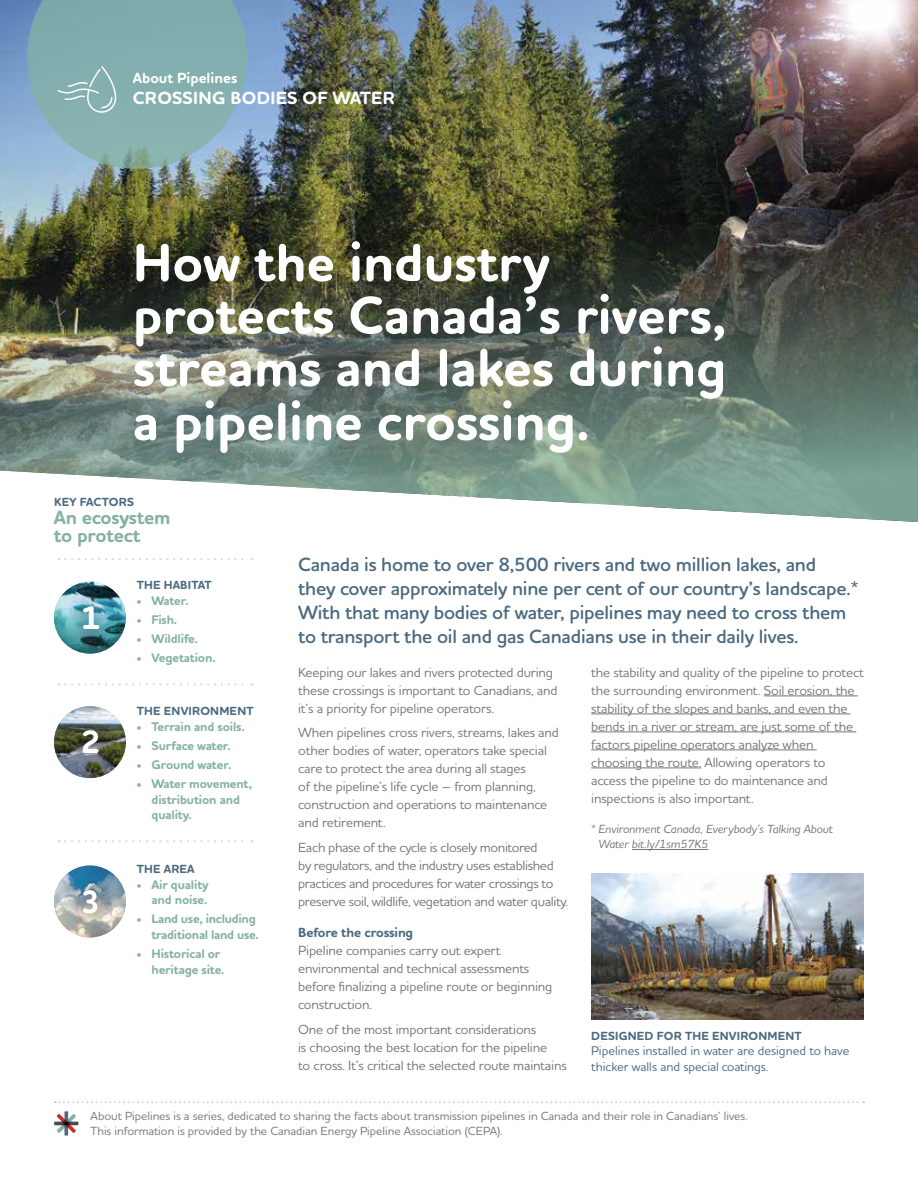
<style>
.page{position:relative;width:918px;height:1188px;background:#fff}
.page>*{position:absolute;margin:0;border:0;box-sizing:border-box;transform-origin:0 0}
.t1{font:700 54px/52.9px "Houschka Rounded";color:#fff}
.t2{font:700 33px "Houschka Rounded";color:#fff}
.t3{font:600 19.5px/24px "Houschka Rounded";letter-spacing:-.01em;color:#4b6a80}
.t4{font:700 19.5px/18px "Houschka Rounded";letter-spacing:-.01em;color:#85b2a3}
.t5{font:700 18px "Houschka Rounded";letter-spacing:.015em;color:#fff}
.t6{font:700 15px "Houschka Rounded";color:#fff}
.t7{font:500 13.5px/18px "Houschka Rounded";letter-spacing:-.01em;color:#76777a}
.t8{font:700 13.5px "Houschka Rounded";letter-spacing:-.01em;color:#4b6a80}
.t9{font:700 12.75px/15.8px "Houschka Rounded";letter-spacing:-.01em;color:#85b2a3}
.t10{font:500 12.75px/15.8px "Houschka Rounded";color:#4b6a80}
.t11{font:500 12px/15px "Houschka Rounded";color:#76777a}
.t12{font:700 12px "Houschka Rounded";letter-spacing:.015em;color:#4b6a80}
.t13{font:italic 500 12px/15px "Houschka Rounded";letter-spacing:-.01em;color:#76777a}
.s1{font-size:9px}
</style>
<div class="page">
<img style="left:0;top:0;width:918px;height:522px">
<svg style="left:27px;top:0;width:220px;height:169px"></svg>
<svg style="left:54px;top:1111px;width:24px;height:25px"></svg>
<svg style="left:55px;top:1102px;width:809px;height:1px"></svg>
<img style="left:54px;top:582px;width:72px;height:72px;border-radius:36px">
<div style="left:65px;top:588px;width:53px;height:60px;background:#000;opacity:.23"></div>
<img style="left:54px;top:706px;width:72px;height:72px;border-radius:36px">
<div style="left:65px;top:712px;width:52px;height:60px;background:#000;opacity:.23"></div>
<img style="left:54px;top:866px;width:72px;height:71px;border-radius:36px">
<div style="left:65px;top:871px;width:51px;height:60px;background:#000;opacity:.23"></div>
<hr style="left:764px;top:696px;width:94px;height:1px;background:#76777a">
<hr style="left:591px;top:714px;width:260px;height:1px;background:#76777a">
<hr style="left:591px;top:732px;width:265px;height:1px;background:#76777a">
<hr style="left:591px;top:750px;width:226px;height:1px;background:#76777a">
<hr style="left:591px;top:768px;width:110px;height:1px;background:#76777a">
<hr style="left:632px;top:849px;width:76px;height:1px;background:#76777a">
<img style="left:591px;top:873px;width:273px;height:147px">
<svg style="left:65px;top:683px;width:188px;height:3px"></svg>
<svg style="left:65px;top:558px;width:188px;height:2px"></svg>
<svg style="left:65px;top:840px;width:188px;height:2px"></svg>
<p class="t6" style="left:133px;top:68px;width:106px">About Pipelines</p>
<h3 class="t5" style="left:133px;top:86px;width:264px">CROSSING BODIES OF WATER</h3>
<h1 class="t1" style="left:133px;top:237px;width:595px">How the industry protects Canada’s rivers, streams and lakes during a pipeline crossing.</h1>
<p class="t12" style="left:54px;top:495px;width:81px">KEY FACTORS</p>
<h3 class="t4" style="left:54px;top:509px;width:118px">An ecosystem to protect</h3>
<h2 class="t2" style="left:81px;top:596px;width:21px">1</h2>
<h2 class="t2" style="left:81px;top:721px;width:21px">2</h2>
<h2 class="t2" style="left:81px;top:880px;width:21px">3</h2>
<p class="t12" style="left:137px;top:577px;width:76px">THE HABITAT</p>
<p class="t9" style="left:137px;top:593px;width:53px"><span class="s1">•</span> Water.</p>
<p class="t9" style="left:137px;top:612px;width:42px"><span class="s1">•</span> Fish.</p>
<p class="t9" style="left:137px;top:631px;width:63px"><span class="s1">•</span> Wildlife.</p>
<p class="t9" style="left:137px;top:650px;width:80px"><span class="s1">•</span> Vegetation.</p>
<p class="t12" style="left:137px;top:703px;width:118px">THE ENVIRONMENT</p>
<p class="t9" style="left:137px;top:719px;width:109px"><span class="s1">•</span> Terrain and soils.</p>
<p class="t9" style="left:137px;top:738px;width:96px"><span class="s1">•</span> Surface water.</p>
<p class="t9" style="left:137px;top:757px;width:96px"><span class="s1">•</span> Ground water.</p>
<p class="t9" style="left:151px;top:776px;width:102px;text-indent:-15px"><span class="s1">•</span> Water movement, distribution and quality.</p>
<p class="t12" style="left:137px;top:861px;width:59px">THE AREA</p>
<p class="t9" style="left:137px;top:877px;width:73px;text-align:right"><span class="s1">•</span> Air quality and noise.</p>
<p class="t9" style="left:137px;top:911px;width:123px;text-align:right"><span class="s1">•</span> Land use, including traditional land use.</p>
<p class="t9" style="left:151px;top:946px;width:75px;text-indent:-15px"><span class="s1">•</span> Historical or heritage site.</p>
<p class="t3" style="left:298px;top:552px;width:562px">Canada is home to over 8,500 rivers and two million lakes, and<br>they cover approximately nine per cent of our country’s landscape.* With that many bodies of water, pipelines may need to cross them to transport the oil and gas Canadians use in their daily lives.</p>
<p class="t7" style="left:298px;top:663px;width:261px">Keeping our lakes and rivers protected during these crossings is important to Canadians, and it’s a priority for pipeline operators.</p>
<p class="t7" style="left:298px;top:723px;width:262px">When pipelines cross rivers, streams, lakes and other bodies of water, operators take special care to protect the area during all stages<br>of the pipeline’s life cycle – from planning, construction and operations to maintenance and retirement.</p>
<p class="t7" style="left:298px;top:838px;width:271px">Each phase of the cycle is closely monitored<br>by regulators, and the industry uses established practices and procedures for water crossings to preserve soil, wildlife, vegetation and water quality.</p>
<p class="t8" style="left:298px;top:924px;width:117px">Before the crossing</p>
<p class="t7" style="left:298px;top:941px;width:256px">Pipeline companies carry out expert environmental and technical assessments before finalizing a pipeline route or beginning construction.</p>
<p class="t7" style="left:298px;top:1020px;width:270px">One of the most important considerations<br>is choosing the best location for the pipeline<br>to cross. It’s critical the selected route maintains</p>
<p class="t7" style="left:591px;top:663px;width:274px">the stability and quality of the pipeline to protect the surrounding environment. Soil erosion, the stability of the slopes and banks, and even the bends in a river or stream, are just some of the factors pipeline operators analyze when choosing the route. Allowing operators to access the pipeline to do maintenance and inspections is also important.</p>
<p class="t13" style="left:598px;top:821px;width:236px;text-indent:-7px">* Environment Canada, Everybody’s Talking About<br>Water bit.ly/1sm57K5</p>
<p class="t12" style="left:591px;top:1028px;width:212px">DESIGNED FOR THE ENVIRONMENT</p>
<p class="t10" style="left:591px;top:1043px;width:260px">Pipelines installed in water are designed to have thicker walls and special coatings.</p>
<p class="t11" style="left:91px;top:1108px;width:659px">About Pipelines is a series, dedicated to sharing the facts about transmission pipelines in Canada and their role in Canadians’ lives.<br>This information is provided by the Canadian Energy Pipeline Association (CEPA).</p>
</div>
